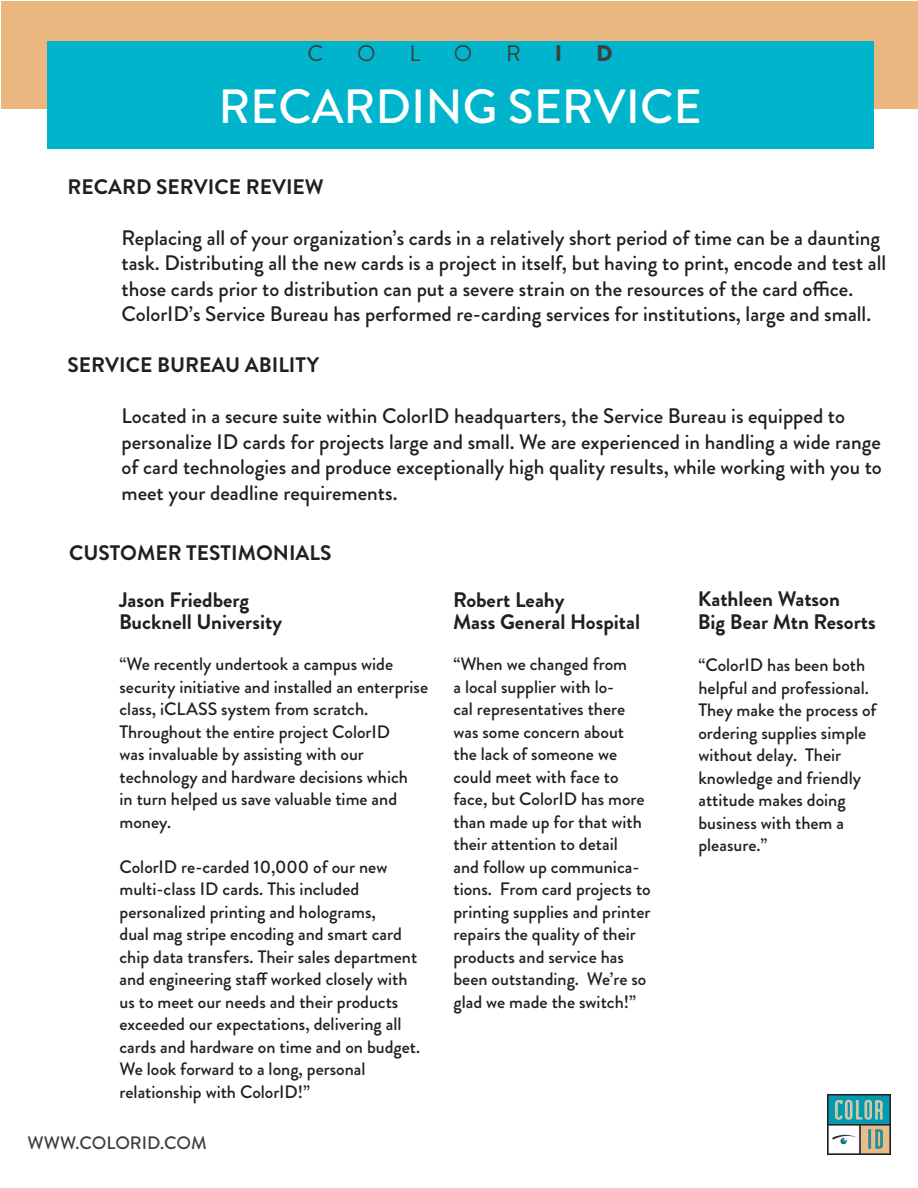
<style>
.page{position:relative;width:918px;height:1188px;background:#fff}
.page>*{position:absolute;margin:0;border:0;box-sizing:border-box;transform-origin:0 0}
.t1{font:500 48px "Brandon Grotesque";color:#fff}
.t2{font:22.5px "Brandon Grotesque";color:#3e3e3f}
.t3{font:900 22.5px "Brandon Grotesque";color:#3e3e3f}
.t4{font:500 21px/25.5px "Brandon Grotesque";color:#231f20}
.t5{font:700 21px "Brandon Grotesque";color:#231f20}
.t6{font:500 18px/22.5px "Brandon Grotesque";color:#231f20}
.t7{font:500 18px "Brandon Grotesque";color:#3e3e3f}
</style>
<div class="page">
<div style="left:1px;top:1px;width:917px;height:108px;background:#e9b77f"></div>
<div style="left:47px;top:41px;width:826px;height:108px;background:#00b5cb"></div>
<img style="left:828px;top:1095px;width:63px;height:60px">
<p class="t2" style="left:308px;top:38px;width:17px">C</p>
<p class="t2" style="left:357px;top:38px;width:20px">O</p>
<p class="t2" style="left:409px;top:38px;width:13px">L</p>
<p class="t2" style="left:454px;top:38px;width:20px">O</p>
<p class="t2" style="left:506px;top:38px;width:16px">R</p>
<p class="t3" style="left:555px;top:38px;width:9px">I</p>
<p class="t3" style="left:596px;top:38px;width:18px">D</p>
<p class="t1" style="left:218px;top:74px;width:485px">RECARDING SERVICE</p>
<p class="t5" style="left:68px;top:172px;width:258px">RECARD SERVICE REVIEW</p>
<p class="t4" style="left:121px;top:225px;width:766px">Replacing all of your organization’s cards in a relatively short period of time can be a daunting task. Distributing all the new cards is a project in itself, but having to print, encode and test all those cards prior to distribution can put a severe strain on the resources of the card office.<br>ColorID’s Service Bureau has performed re-carding services for institutions, large and small.</p>
<p class="t5" style="left:68px;top:351px;width:253px">SERVICE BUREAU ABILITY</p>
<p class="t4" style="left:121px;top:404px;width:762px">Located in a secure suite within ColorID headquarters, the Service Bureau is equipped to personalize ID cards for projects large and small. We are experienced in handling a wide range of card technologies and produce exceptionally high quality results, while working with you to meet your deadline requirements.</p>
<p class="t5" style="left:69px;top:538px;width:264px">CUSTOMER TESTIMONIALS</p>
<p class="t5" style="left:119px;top:585px;width:132px">Jason Friedberg</p>
<p class="t5" style="left:119px;top:608px;width:165px">Bucknell University</p>
<p class="t6" style="left:120px;top:653px;width:275px">“We recently undertook a campus wide</p>
<p class="t6" style="left:120px;top:676px;width:310px">security initiative and installed an enterprise class, iCLASS system from scratch.</p>
<p class="t6" style="left:120px;top:721px;width:272px">Throughout the entire project ColorID</p>
<p class="t6" style="left:120px;top:743px;width:246px">was invaluable by assisting with our</p>
<p class="t6" style="left:120px;top:766px;width:290px">technology and hardware decisions which</p>
<p class="t6" style="left:120px;top:788px;width:279px">in turn helped us save valuable time and money.</p>
<p class="t6" style="left:120px;top:856px;width:269px">ColorID re-carded 10,000 of our new</p>
<p class="t6" style="left:120px;top:878px;width:241px">multi-class ID cards. This included</p>
<p class="t6" style="left:120px;top:901px;width:258px">personalized printing and holograms,</p>
<p class="t6" style="left:120px;top:923px;width:284px">dual mag stripe encoding and smart card</p>
<p class="t6" style="left:120px;top:946px;width:299px">chip data transfers. Their sales department and engineering staff worked closely with</p>
<p class="t6" style="left:120px;top:991px;width:280px">us to meet our needs and their products</p>
<p class="t6" style="left:120px;top:1013px;width:283px">exceeded our expectations, delivering all</p>
<p class="t6" style="left:120px;top:1036px;width:302px">cards and hardware on time and on budget.<br>We look forward to a long, personal</p>
<p class="t6" style="left:120px;top:1081px;width:192px">relationship with ColorID!”</p>
<p class="t7" style="left:28px;top:1130px;width:181px">WWW.COLORID.COM</p>
<p class="t5" style="left:453px;top:585px;width:113px">Robert Leahy</p>
<p class="t5" style="left:453px;top:608px;width:189px">Mass General Hospital</p>
<p class="t6" style="left:453px;top:653px;width:199px">“When we changed from<br>a local supplier with lo-<br>cal representatives there was some concern about the lack of someone we could meet with face to face, but ColorID has more than made up for that with their attention to detail<br>and follow up communica&shy;tions. From card projects to printing supplies and printer repairs the quality of their products and service has been outstanding. We’re so glad we made the switch!”</p>
<p class="t5" style="left:698px;top:584px;width:144px">Kathleen Watson</p>
<p class="t5" style="left:698px;top:607px;width:179px">Big Bear Mtn Resorts</p>
<p class="t6" style="left:698px;top:654px;width:180px">“ColorID has been both helpful and professional.<br>They make the process of ordering supplies simple without delay. Their</p>
<p class="t6" style="left:698px;top:767px;width:164px">knowledge and friendly</p>
<p class="t6" style="left:698px;top:789px;width:149px">attitude makes doing</p>
<p class="t6" style="left:698px;top:812px;width:147px">business with them a</p>
<p class="t6" style="left:698px;top:834px;width:71px">pleasure.”</p>
</div>
